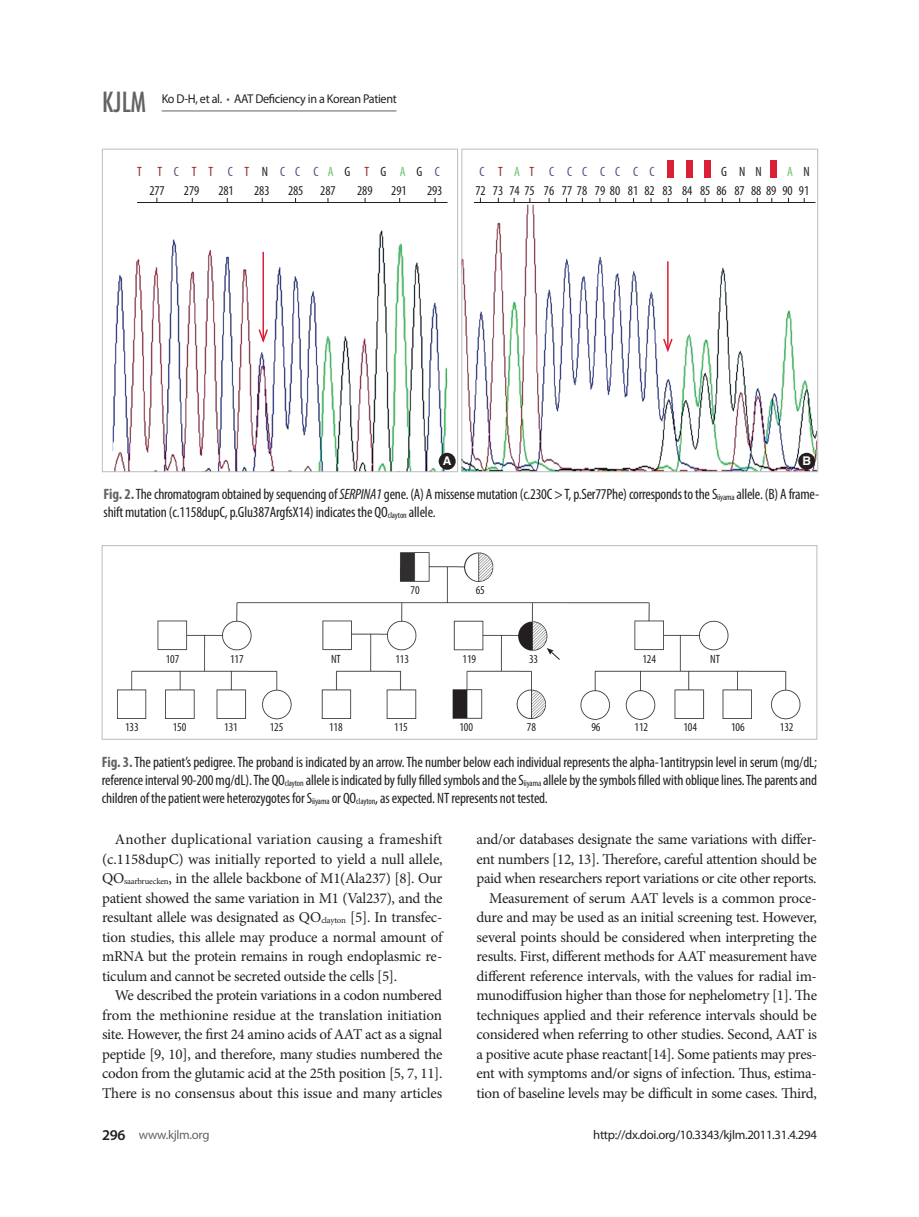
<style>
.page{position:relative;width:919px;height:1217px;background:#fff}
.page>*{position:absolute;margin:0;border:0;box-sizing:border-box;transform-origin:0 0}
.t1{font:condensed 27px "Futura Std";color:#636366}
.본문{font:15px/19.5px "Minion Pro";letter-spacing:-.02em;color:#231f20;text-align:justify}
.표제목_그림설명{font:condensed 15px/18px "Myriad Pro";letter-spacing:-.015em;color:#231f20}
.그림지문{font:condensed 13.5px "Myriad Pro";letter-spacing:-.01em;color:#231f20}
.그림지문-2{font:condensed 13.5px "Myriad Pro";letter-spacing:.865em;color:#93272a}
.그림지문-3{font:condensed 13.5px "Myriad Pro";letter-spacing:.85em;color:#55517f}
.그림지문-4{font:condensed 13.5px "Myriad Pro";color:#6ec174}
.하시라{font:12.75px "Myriad Pro";letter-spacing:-.025em;color:#231f20}
.하시라-2{font:12.75px "Myriad Pro";letter-spacing:-.025em;color:#231f20;scale:.95 1}
.t2{font:12.75px "Myriad Pro";letter-spacing:-.025em;color:#636366}
.그림지문-5{font:condensed 12px "Myriad Pro";letter-spacing:-.01em;color:#231f20}
.t3{font:700 12px "Helvetica LT Std";color:#fff}
.s1{color:#636366}
.s2{color:#55517f}
.s3{color:#231f20}
.s4{color:#6ec174}
.s5{color:#93272a}
.s6{font-weight:700;color:#636366}
.s7{font-style:italic}
.s8{font-size:8.7px}
.s9{font-weight:600;font-size:15px;color:#231f20}
</style>
<div class="page">
<hr style="left:162px;top:111px;width:234px;height:1px;background:#636366">
<img style="left:112px;top:197px;width:344px;height:273px">
<div style="left:102px;top:149px;width:356px;height:323px;border:1px solid #bcbdc0"></div>
<img style="left:463px;top:160px;width:352px;height:310px">
<div style="left:461px;top:149px;width:356px;height:323px;border:1px solid #bcbdc0"></div>
<hr style="left:137px;top:202px;width:310px;height:1px;background:#231f20">
<hr style="left:474px;top:202px;width:341px;height:1px;background:#231f20">
<hr style="left:262px;top:252px;width:2px;height:88px;background:#da1f36">
<svg style="left:257px;top:327px;width:12px;height:18px"></svg>
<hr style="left:667px;top:261px;width:1px;height:89px;background:#da1f36">
<svg style="left:661px;top:337px;width:12px;height:17px"></svg>
<div style="left:667px;top:161px;width:6px;height:17px;background:#da1f36"></div>
<div style="left:686px;top:161px;width:7px;height:17px;background:#da1f36"></div>
<div style="left:704px;top:161px;width:6px;height:17px;background:#da1f36"></div>
<div style="left:770px;top:161px;width:7px;height:17px;background:#da1f36"></div>
<div style="left:438px;top:452px;width:17px;height:17px;background:#231f20;border-radius:50%"></div>
<div style="left:798px;top:452px;width:17px;height:17px;background:#231f20;border-radius:50%"></div>
<img style="left:117px;top:552px;width:684px;height:168px">
<div style="left:102px;top:545px;width:715px;height:194px;border:1px solid #bcbdc0"></div>
<svg style="left:546px;top:647px;width:14px;height:13px"></svg>
<p class="t1" style="left:102px;top:86px;width:45px">KJLM</p>
<p class="하시라-2" style="left:162px;top:91px;width:249px">Ko D-H, et al. <span class="s1">•</span> AAT Deficiency in a Korean Patient</p>
<p class="그림지문-2" style="left:137px;top:163px;width:304px">T T<span class="s2">C</span>TT <span class="s2">C</span>T<span class="s3">N</span><span class="s2">CCC</span><span class="s4">A</span><span class="s3">G</span> T<span class="s3">G</span><span class="s4">A</span><span class="s3">G</span><span class="s2">C</span></p>
<p class="그림지문" style="left:184px;top:182px;width:17px">279</p>
<p class="그림지문" style="left:218px;top:182px;width:17px">281</p>
<p class="그림지문" style="left:254px;top:182px;width:17px">283</p>
<p class="그림지문" style="left:288px;top:182px;width:17px">285</p>
<p class="그림지문" style="left:320px;top:182px;width:17px">287</p>
<p class="그림지문" style="left:357px;top:182px;width:17px">289</p>
<p class="그림지문" style="left:391px;top:182px;width:17px">291</p>
<p class="그림지문" style="left:427px;top:182px;width:17px">293</p>
<p class="그림지문" style="left:475px;top:182px;width:335px">72 73 74 75 76 77 78 79 80 81 82 83 84 85 86 87 88 89 90 91</p>
<p class="그림지문-3" style="left:479px;top:163px;width:177px">C<span class="s5">T</span><span class="s4">A</span><span class="s5">T</span> CCCCCCC</p>
<p class="그림지문" style="left:721px;top:163px;width:42px">GNN</p>
<p class="그림지문-4" style="left:787px;top:163px;width:24px">A <span class="s3">N</span></p>
<p class="그림지문" style="left:149px;top:182px;width:17px">277</p>
<p class="t3" style="left:443px;top:453px;width:10px">A</p>
<p class="t3" style="left:802px;top:453px;width:10px">B</p>
<p class="표제목_그림설명" style="left:104px;top:485px;width:717px"><span class="s6">Fig. 2.</span> The chromatogram obtained by sequencing of <span class="s7">SERPINA1</span> gene. (A) A missense mutation (c.230C &gt; T, p.Ser77Phe) corresponds to the S<span class="s8">iiyama</span> allele. (B) A frame&shy;shift mutation (c.1158dupC, p.Glu387ArgfsX14) indicates the QO<span class="s8">clayton</span> allele.</p>
<p class="그림지문-5" style="left:166px;top:651px;width:15px">107</p>
<p class="그림지문-5" style="left:230px;top:651px;width:15px">117</p>
<p class="그림지문-5" style="left:410px;top:583px;width:11px">70</p>
<p class="그림지문-5" style="left:475px;top:583px;width:11px">65</p>
<p class="그림지문-5" style="left:331px;top:651px;width:11px">NT</p>
<p class="그림지문-5" style="left:395px;top:651px;width:15px">113</p>
<p class="그림지문-5" style="left:462px;top:651px;width:15px">119</p>
<p class="그림지문-5" style="left:529px;top:651px;width:11px">33</p>
<p class="그림지문-5" style="left:642px;top:651px;width:15px">124</p>
<p class="그림지문-5" style="left:710px;top:651px;width:11px">NT</p>
<p class="그림지문-5" style="left:125px;top:720px;width:15px">133</p>
<p class="그림지문-5" style="left:173px;top:720px;width:15px">150</p>
<p class="그림지문-5" style="left:224px;top:720px;width:15px">131</p>
<p class="그림지문-5" style="left:270px;top:720px;width:15px">125</p>
<p class="그림지문-5" style="left:329px;top:720px;width:15px">118</p>
<p class="그림지문-5" style="left:394px;top:720px;width:15px">115</p>
<p class="그림지문-5" style="left:459px;top:720px;width:15px">100</p>
<p class="그림지문-5" style="left:527px;top:720px;width:11px">78</p>
<p class="그림지문-5" style="left:591px;top:720px;width:11px">96</p>
<p class="그림지문-5" style="left:634px;top:720px;width:15px">112</p>
<p class="그림지문-5" style="left:683px;top:720px;width:15px">104</p>
<p class="그림지문-5" style="left:731px;top:720px;width:15px">106</p>
<p class="그림지문-5" style="left:779px;top:720px;width:15px">132</p>
<p class="표제목_그림설명" style="left:102px;top:752px;width:716px;text-align:justify"><span class="s6">Fig. 3.</span> The patient’s pedigree. The proband is indicated by an arrow. The number below each individual represents the alpha-1antitrypsin level in serum (mg/dL; reference interval 90-200 mg/dL). The QO<span class="s8">clayton</span> allele is indicated by fully filled symbols and the S<span class="s8">iiyama</span> allele by the symbols filled with oblique lines. The parents and children of the patient were heterozygotes for S<span class="s8">iiyama</span> or QO<span class="s8">clayton</span>, as expected. NT represents not tested.</p>
<p class="본문" style="left:102px;top:829px;width:342px;text-indent:13px">Another duplicational variation causing a frameshift (c.1158dupC) was initially reported to yield a null allele, QO<span class="s8">saarbruecken</span>, in the allele backbone of M1(Ala237) [8]. Our patient showed the same variation in M1 (Val237), and the resultant allele was designated as QO<span class="s8">clayton</span> [5]. In transfec&shy;tion studies, this allele may produce a normal amount of mRNA but the protein remains in rough endoplasmic re&shy;ticulum and cannot be secreted outside the cells [5].</p>
<p class="본문" style="left:102px;top:985px;width:342px;text-indent:13px">We described the protein variations in a codon numbered from the methionine residue at the translation initiation site. However, the first 24 amino acids of AAT act as a signal peptide [9, 10], and therefore, many studies numbered the codon from the glutamic acid at the 25th position [5, 7, 11].<br>There is no consensus about this issue and many articles</p>
<p class="t2" style="left:102px;top:1126px;width:109px"><span class="s9">296</span> www.kjlm.org</p>
<p class="본문" style="left:476px;top:829px;width:342px">and/or databases designate the same variations with differ&shy;ent numbers [12, 13]. Therefore, careful attention should be paid when researchers report variations or cite other reports.</p>
<p class="본문" style="left:476px;top:888px;width:342px;text-indent:13px">Measurement of serum AAT levels is a common proce&shy;dure and may be used as an initial screening test. However, several points should be considered when interpreting the results. First, different methods for AAT measurement have different reference intervals, with the values for radial im&shy;munodiffusion higher than those for nephelometry [1]. The techniques applied and their reference intervals should be considered when referring to other studies. Second, AAT is a positive acute phase reactant[14]. Some patients may pres&shy;ent with symptoms and/or signs of infection. Thus, estima&shy;tion of baseline levels may be difficult in some cases. Third,</p>
<p class="하시라" style="left:593px;top:1126px;width:225px">http://dx.doi.org/10.3343/kjlm.2011.31.4.294</p>
</div>
